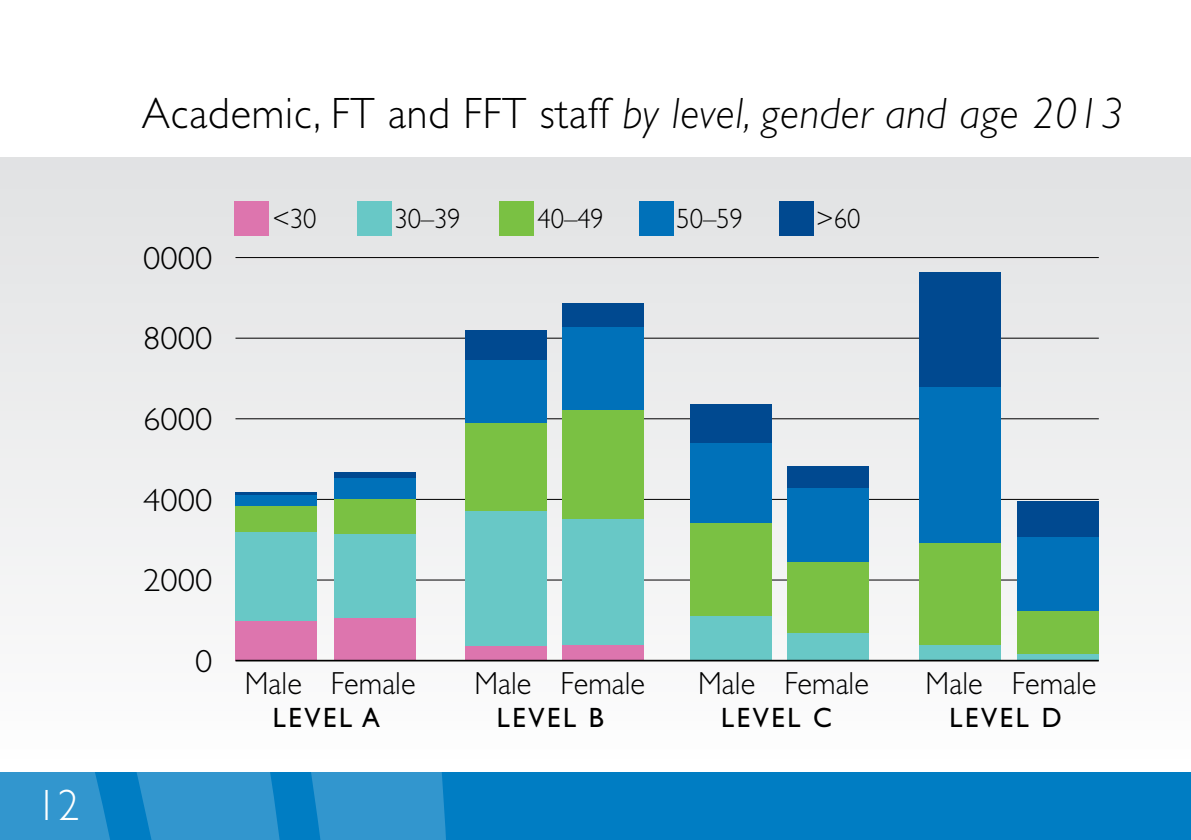
<style>
.page{position:relative;width:1191px;height:840px;background:#fff}
.page>*{position:absolute;margin:0;border:0;box-sizing:border-box;transform-origin:0 0}
.t1{font:italic 300 44px "Gill Sans Std";letter-spacing:.02em;color:#000;scale:.96 1}
.t2{font:300 44px "Gill Sans Std";color:#fff;scale:.96 1}
.t3{font:300 32px "Gill Sans Std";color:#000;scale:.95 1}
.t4{font:300 32px "Gill Sans Std";color:#000;scale:1.08 1}
.t5{font:28px "Gill Sans Std";letter-spacing:.1em;color:#000;scale:.95 1}
.t6{font:300 28px "Gill Sans Std";color:#000;scale:.95 1}
.s1{font-style:normal}
</style>
<div class="page">
<div style="left:0;top:157px;width:1191px;height:608px;background:linear-gradient(to bottom,#e0e1e3,#fafbfb)"></div>
<div style="left:0;top:771px;width:1191px;height:68px;background:#007dc3"></div>
<svg style="left:0;top:771px;width:457px;height:68px"></svg>
<hr style="left:235px;top:579px;width:863px;height:1px;background:#000">
<hr style="left:235px;top:498px;width:863px;height:2px;background:#000">
<hr style="left:235px;top:418px;width:863px;height:1px;background:#000">
<hr style="left:235px;top:337px;width:863px;height:1px;background:#000">
<hr style="left:235px;top:257px;width:863px;height:1px;background:#000">
<svg style="left:235px;top:491px;width:82px;height:4px"></svg>
<div style="left:334px;top:472px;width:82px;height:5px;background:#004990"></div>
<div style="left:465px;top:330px;width:81px;height:30px;background:#004990"></div>
<div style="left:562px;top:303px;width:81px;height:24px;background:#004990"></div>
<div style="left:690px;top:404px;width:81px;height:39px;background:#004990"></div>
<div style="left:787px;top:466px;width:81px;height:22px;background:#004990"></div>
<div style="left:918px;top:272px;width:82px;height:115px;background:#004990"></div>
<div style="left:1017px;top:500px;width:81px;height:37px;background:#004990"></div>
<div style="left:235px;top:495px;width:82px;height:11px;background:#0071b9"></div>
<div style="left:334px;top:477px;width:82px;height:21px;background:#0071b9"></div>
<div style="left:465px;top:360px;width:81px;height:63px;background:#0071b9"></div>
<div style="left:562px;top:327px;width:81px;height:83px;background:#0071b9"></div>
<div style="left:690px;top:443px;width:81px;height:79px;background:#0071b9"></div>
<div style="left:787px;top:488px;width:81px;height:73px;background:#0071b9"></div>
<div style="left:918px;top:387px;width:82px;height:156px;background:#0071b9"></div>
<div style="left:1017px;top:537px;width:81px;height:73px;background:#0071b9"></div>
<div style="left:235px;top:506px;width:82px;height:26px;background:#7ac143"></div>
<div style="left:334px;top:498px;width:82px;height:36px;background:#7ac143"></div>
<div style="left:465px;top:423px;width:81px;height:88px;background:#7ac143"></div>
<div style="left:562px;top:410px;width:81px;height:109px;background:#7ac143"></div>
<div style="left:690px;top:522px;width:81px;height:94px;background:#7ac143"></div>
<div style="left:787px;top:561px;width:81px;height:71px;background:#7ac143"></div>
<div style="left:918px;top:543px;width:82px;height:102px;background:#7ac143"></div>
<div style="left:1017px;top:610px;width:81px;height:44px;background:#7ac143"></div>
<div style="left:235px;top:532px;width:82px;height:89px;background:#68c8c6"></div>
<div style="left:334px;top:534px;width:82px;height:84px;background:#68c8c6"></div>
<div style="left:465px;top:511px;width:81px;height:134px;background:#68c8c6"></div>
<div style="left:562px;top:519px;width:81px;height:125px;background:#68c8c6"></div>
<div style="left:690px;top:616px;width:81px;height:44px;background:#68c8c6"></div>
<div style="left:787px;top:632px;width:81px;height:28px;background:#68c8c6"></div>
<div style="left:918px;top:645px;width:82px;height:15px;background:#68c8c6"></div>
<div style="left:1017px;top:654px;width:81px;height:6px;background:#68c8c6"></div>
<div style="left:235px;top:621px;width:82px;height:39px;background:#dd75ae"></div>
<div style="left:334px;top:618px;width:82px;height:42px;background:#dd75ae"></div>
<div style="left:465px;top:645px;width:81px;height:15px;background:#dd75ae"></div>
<div style="left:562px;top:644px;width:81px;height:16px;background:#dd75ae"></div>
<hr style="left:235px;top:659px;width:863px;height:2px;background:#000">
<div style="left:234px;top:201px;width:34px;height:34px;background:#dd75ae"></div>
<div style="left:357px;top:201px;width:34px;height:34px;background:#68c8c6"></div>
<div style="left:499px;top:201px;width:34px;height:34px;background:#7ac143"></div>
<div style="left:639px;top:201px;width:34px;height:34px;background:#0071b9"></div>
<div style="left:779px;top:201px;width:34px;height:34px;background:#004990"></div>
<p class="t2" style="left:36px;top:780px;width:46px">12</p>
<p class="t1" style="left:142px;top:89px;width:1023px"><span class="s1">Academic, FT and FFT staff</span> by level, gender and age 2013</p>
<p class="t4" style="left:126px;top:240px;width:81px">10000</p>
<p class="t4" style="left:143px;top:320px;width:65px">8000</p>
<p class="t4" style="left:143px;top:401px;width:65px">6000</p>
<p class="t4" style="left:143px;top:481px;width:65px">4000</p>
<p class="t4" style="left:143px;top:562px;width:65px">2000</p>
<p class="t4" style="left:195px;top:642px;width:17px">0</p>
<p class="t6" style="left:272px;top:202px;width:48px">&lt;30</p>
<p class="t6" style="left:394px;top:202px;width:71px">30–39</p>
<p class="t6" style="left:537px;top:202px;width:71px">40–49</p>
<p class="t6" style="left:676px;top:202px;width:72px">50–59</p>
<p class="t6" style="left:816px;top:202px;width:48px">&gt;60</p>
<p class="t3" style="left:245px;top:664px;width:61px">Male</p>
<p class="t5" style="left:273px;top:701px;width:114px">LEVEL A</p>
<p class="t5" style="left:497px;top:701px;width:114px">LEVEL B</p>
<p class="t5" style="left:721px;top:701px;width:118px">LEVEL C</p>
<p class="t5" style="left:949px;top:701px;width:119px">LEVEL D</p>
<p class="t3" style="left:331px;top:664px;width:91px">Female</p>
<p class="t3" style="left:474px;top:664px;width:181px">Male Female</p>
<p class="t3" style="left:698px;top:664px;width:181px">Male Female</p>
<p class="t3" style="left:925px;top:664px;width:181px">Male Female</p>
</div>
